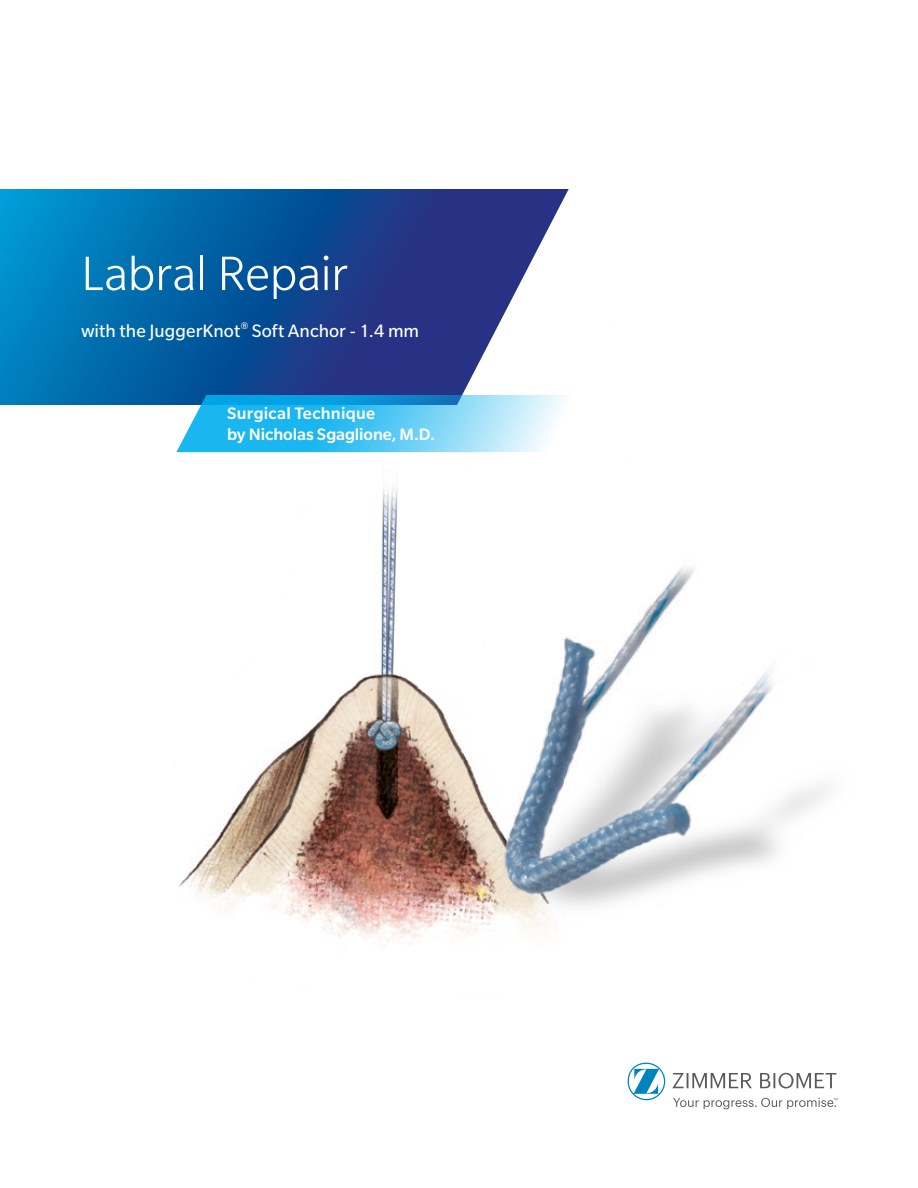
<style>
.page{position:relative;width:918px;height:1188px;background:#fff}
.page>*{position:absolute;margin:0;border:0;box-sizing:border-box;transform-origin:0 0}
.t1{font:300 52.5px "Slate Pro";letter-spacing:-.005em;color:#fff}
.t2{font:19.5px "Slate Pro";color:#fff}
.t3{font:500 18px/21px "Slate Pro";letter-spacing:-.005em;color:#fff}
</style>
<div class="page">
<img style="left:177px;top:452px;width:304px;height:487px">
<img style="left:380px;top:468px;width:449px;height:476px">
<svg style="left:0;top:189px;width:569px;height:216px;background:#2464a5"></svg>
<svg style="left:672px;top:1073px;width:164px;height:15px"></svg>
<svg style="left:628px;top:1063px;width:37px;height:37px"></svg>
<svg style="left:673px;top:1098px;width:165px;height:11px"></svg>
<svg style="left:176px;top:395px;width:393px;height:57px;background:#60c7f0"></svg>
<h1 class="t1" style="left:81px;top:246px;width:269px">Labral Repair</h1>
<p class="t2" style="left:81px;top:321px;width:340px">with the JuggerKnot<sup>®</sup> Soft Anchor - 1.4 mm</p>
<p class="t3" style="left:227px;top:403px;width:209px">Surgical Technique<br>by Nicholas Sgaglione, M.D.</p>
</div>
